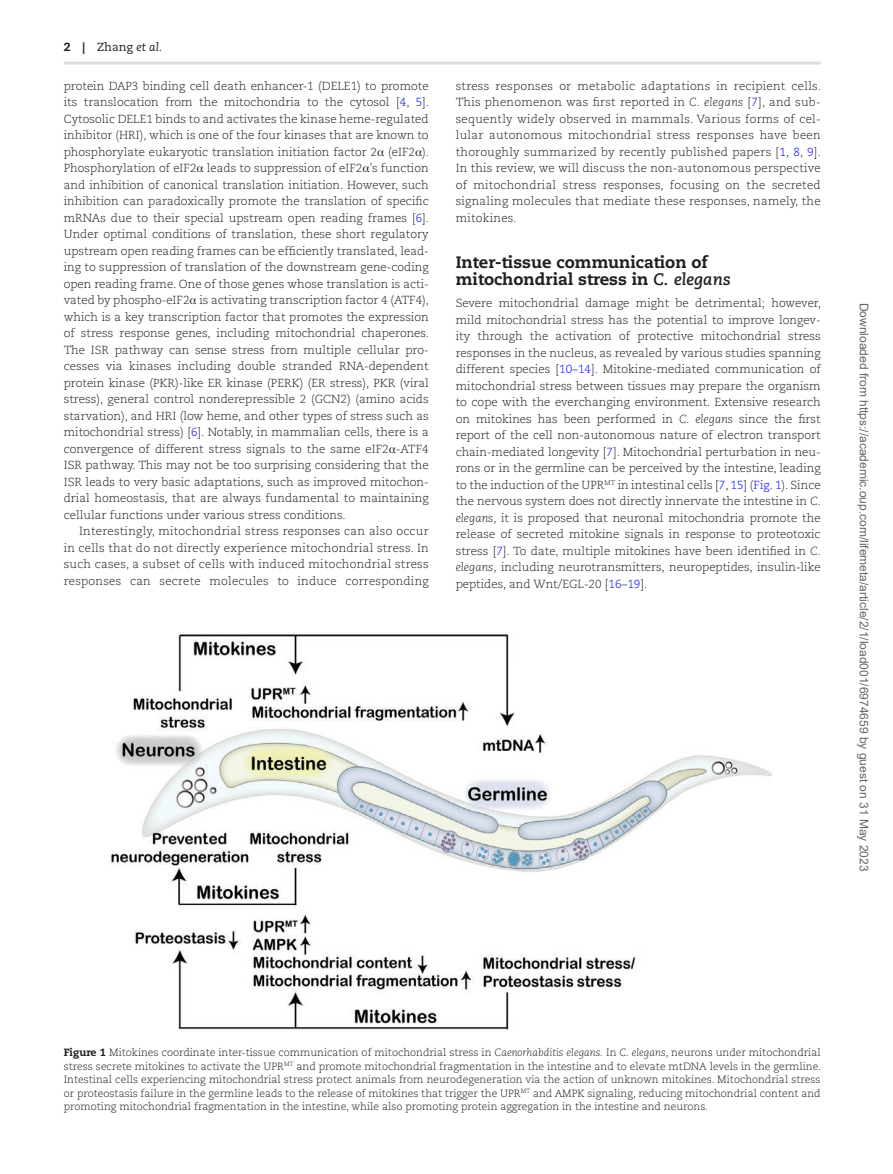
<style>
.page{position:relative;width:893px;height:1174px;background:#fff}
.page>*{position:absolute;margin:0;border:0;box-sizing:border-box;transform-origin:0 0}
.t1{font:800 16.5px/16.5px "Caecilia LT Std";color:#231f20}
.t2{font:12px "Arial";color:#666}
.t3{font:300 11.7px/16.5px "Caecilia LT Std";letter-spacing:.005em;color:#231f20;text-align:justify}
.t4{font:11.7px "Caecilia LT Std";color:#231f20}
.t5{font:300 10.5px/13.5px "Caecilia LT Std";color:#231f20;text-align:justify}
.s1{font-weight:800}
.s2{font-style:italic}
.s3{color:#00f}
.s4{font-family:"Gandhari Unicode";font-weight:400}
.s5{font-weight:700;font-style:italic}
</style>
<div class="page">
<hr style="left:64px;top:62px;width:757px;height:3px;background:#dcdddf">
<img style="left:110px;top:633px;width:662px;height:397px">
<p class="t4" style="left:64px;top:40px;width:100px"><span class="s1">2 |</span> Zhang <span class="s2">et al.</span></p>
<p class="t3" style="left:64px;top:78px;width:367px">protein DAP3 binding cell death enhancer‑1 (DELE1) to promote its translocation from the mitochondria to the cytosol [<span class="s3">4</span>, <span class="s3">5</span>].<br>Cytosolic DELE1 binds to and activates the kinase heme-regulated inhibitor (HRI), which is one of the four kinases that are known to phosphorylate eukaryotic translation initiation factor 2<span class="s4">α</span> (eIF2<span class="s4">α</span>).<br>Phosphorylation of eIF2<span class="s4">α</span> leads to suppression of eIF2<span class="s4">α</span>’s function and inhibition of canonical translation initiation. However, such inhibition can paradoxically promote the translation of specific mRNAs due to their special upstream open reading frames [<span class="s3">6</span>].<br>Under optimal conditions of translation, these short regulatory upstream open reading frames can be efficiently translated, lead&shy;ing to suppression of translation of the downstream gene-coding open reading frame. One of those genes whose translation is acti&shy;vated by phospho-eIF2<span class="s4">α</span> is activating transcription factor 4 (ATF4), which is a key transcription factor that promotes the expression of stress response genes, including mitochondrial chaperones.<br>The ISR pathway can sense stress from multiple cellular pro&shy;cesses via kinases including double stranded RNA-dependent protein kinase (PKR)-like ER kinase (PERK) (ER stress), PKR (viral stress), general control nonderepressible 2 (GCN2) (amino acids starvation), and HRI (low heme, and other types of stress such as mitochondrial stress) [<span class="s3">6</span>]. Notably, in mammalian cells, there is a convergence of different stress signals to the same eIF2<span class="s4">α</span>-ATF4<br>ISR pathway. This may not be too surprising considering that the ISR leads to very basic adaptations, such as improved mitochon&shy;drial homeostasis, that are always fundamental to maintaining cellular functions under various stress conditions.</p>
<p class="t3" style="left:64px;top:523px;width:366px;text-indent:15px">Interestingly, mitochondrial stress responses can also occur in cells that do not directly experience mitochondrial stress. In such cases, a subset of cells with induced mitochondrial stress responses can secrete molecules to induce corresponding</p>
<p class="t3" style="left:456px;top:78px;width:367px">stress responses or metabolic adaptations in recipient cells.<br>This phenomenon was first reported in <span class="s2">C. elegans</span> [<span class="s3">7</span>], and sub&shy;sequently widely observed in mammals. Various forms of cel&shy;lular autonomous mitochondrial stress responses have been thoroughly summarized by recently published papers [<span class="s3">1</span>, <span class="s3">8</span>, <span class="s3">9</span>].<br>In this review, we will discuss the non-autonomous perspective of mitochondrial stress responses, focusing on the secreted signaling molecules that mediate these responses, namely, the mitokines.</p>
<h1 class="t1" style="left:456px;top:254px;width:277px">Inter-tissue communication of mitochondrial stress in <span class="s5">C. elegans</span></h1>
<p class="t3" style="left:456px;top:295px;width:367px">Severe mitochondrial damage might be detrimental; however, mild mitochondrial stress has the potential to improve longev&shy;ity through the activation of protective mitochondrial stress responses in the nucleus, as revealed by various studies spanning different species [<span class="s3">10</span>–<span class="s3">14</span>]. Mitokine-mediated communication of mitochondrial stress between tissues may prepare the organism to cope with the everchanging environment. Extensive research on mitokines has been performed in <span class="s2">C. elegans</span> since the first report of the cell non-autonomous nature of electron transport chain-mediated longevity [<span class="s3">7</span>]. Mitochondrial perturbation in neu&shy;rons or in the germline can be perceived by the intestine, leading to the induction of the UPR<sup>MT</sup> in intestinal cells [<span class="s3">7</span>, <span class="s3">15</span>] (<span class="s3">Fig. 1</span>). Since the nervous system does not directly innervate the intestine in <span class="s2">C. elegans</span>, it is proposed that neuronal mitochondria promote the release of secreted mitokine signals in response to proteotoxic stress [<span class="s3">7</span>]. To date, multiple mitokines have been identified in <span class="s2">C. elegans</span>, including neurotransmitters, neuropeptides, insulin-like peptides, and Wnt/EGL-20 [<span class="s3">16</span>–<span class="s3">19</span>].</p>
<p class="t2" style="left:868px;top:302px;width:570px;rotate:90deg">Downloaded from https://academic.oup.com/lifemeta/article/2/1/load001/6974659 by guest on 31 May 2023</p>
<p class="t5" style="left:64px;top:1046px;width:759px"><span class="s1">Figure 1</span> Mitokines coordinate inter-tissue communication of mitochondrial stress in <span class="s2">Caenorhabditis elegans.</span> In <span class="s2">C. elegans</span>, neurons under mitochondrial stress secrete mitokines to activate the UPR<sup>MT</sup> and promote mitochondrial fragmentation in the intestine and to elevate mtDNA levels in the germline.<br>Intestinal cells experiencing mitochondrial stress protect animals from neurodegeneration via the action of unknown mitokines. Mitochondrial stress or proteostasis failure in the germline leads to the release of mitokines that trigger the UPR<sup>MT</sup> and AMPK signaling, reducing mitochondrial content and promoting mitochondrial fragmentation in the intestine, while also promoting protein aggregation in the intestine and neurons.</p>
</div>
